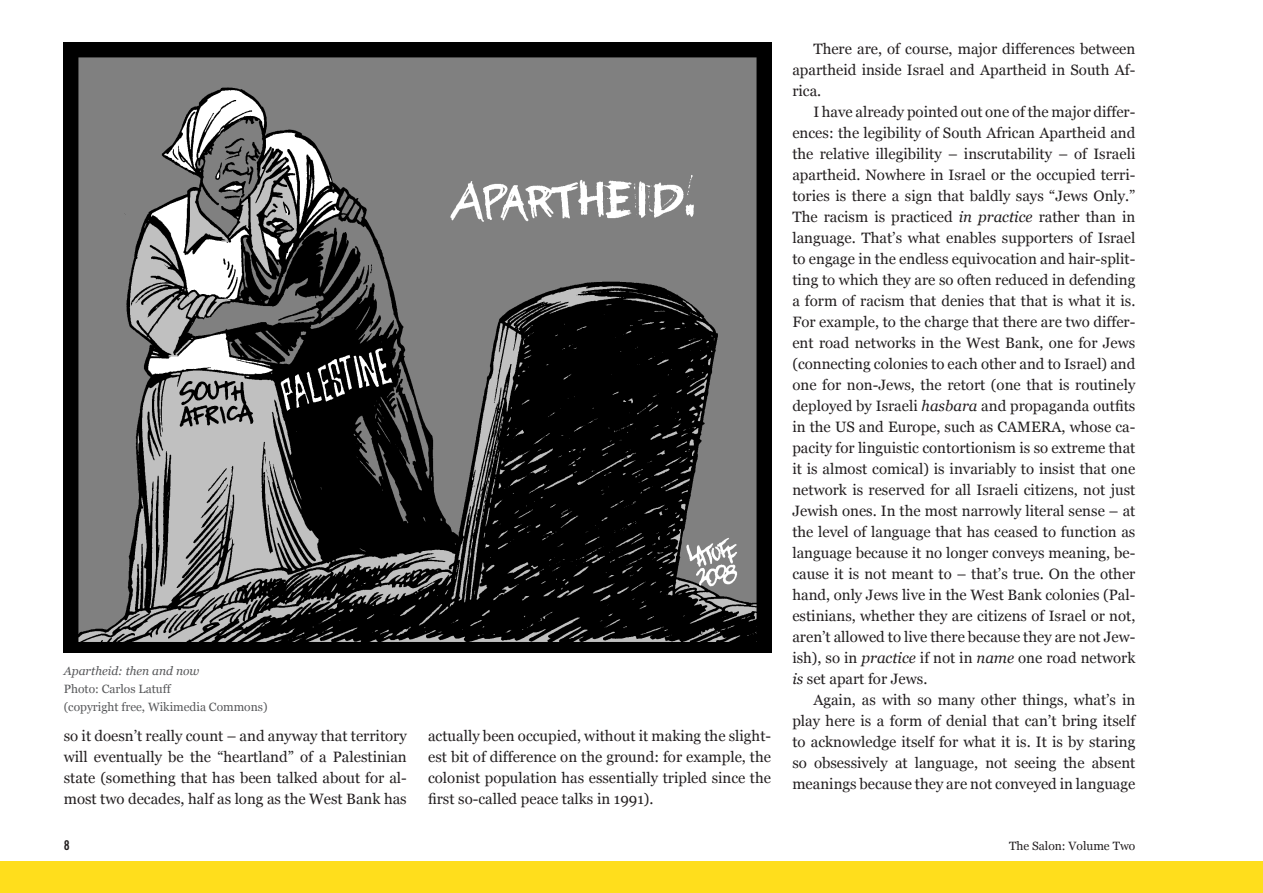
<style>
.page{position:relative;width:1263px;height:893px;background:#fff}
.page>*{position:absolute;margin:0;border:0;box-sizing:border-box;transform-origin:0 0}
.bt_i{font:15px/21px "Georgia";color:#231f20;text-align:justify}
.bt{font:15px/21px "Georgia";color:#231f20;text-align:justify}
.t1{font:13.5px "Trade Gothic Bold Cond Twenty";color:#231f20}
.captions{font:12px "Georgia";color:#57585a}
.captions-2{font:italic 12px "Georgia";color:#57585a}
.t2{font:12px "Georgia";color:#231f20}
.s1{font-style:italic}
</style>
<div class="page">
<div style="left:0;top:861px;width:1263px;height:32px;background:#ffde1c"></div>
<img style="left:64px;top:43px;width:707px;height:610px">
<p class="captions-2" style="left:64px;top:664px;width:137px">Apartheid: then and now</p>
<p class="captions" style="left:64px;top:682px;width:108px">Photo: Carlos Latuff</p>
<p class="captions" style="left:64px;top:700px;width:205px">(copyright free, Wikimedia Commons)</p>
<p class="bt" style="left:64px;top:725px;width:344px">so it doesn’t really count – and anyway that territory will eventually be the “heartland” of a Palestinian state (something that has been talked about for al&shy;most two decades, half as long as the West Bank has</p>
<p class="bt" style="left:428px;top:725px;width:344px">actually been occupied, without it making the slight&shy;est bit of difference on the ground: for example, the colonist population has essentially tripled since the first so-called peace talks in 1991).</p>
<p class="bt_i" style="left:792px;top:39px;width:344px;text-indent:21px">There are, of course, major differences between apartheid inside Israel and Apartheid in South Af&shy;rica.</p>
<p class="bt_i" style="left:792px;top:102px;width:345px;text-indent:21px">I have already pointed out one of the major differ&shy;ences: the legibility of South African Apartheid and the relative illegibility – inscrutability – of Israeli apartheid. Nowhere in Israel or the occupied terri&shy;tories is there a sign that baldly says “Jews Only.” The racism is practiced <span class="s1">in practice</span> rather than in language. That’s what enables supporters of Israel to engage in the endless equivocation and hair-split&shy;ting to which they are so often reduced in defending a form of racism that denies that that is what it is.<br>For example, to the charge that there are two differ&shy;ent road networks in the West Bank, one for Jews (connecting colonies to each other and to Israel) and one for non-Jews, the retort (one that is routinely deployed by Israeli <span class="s1">hasbara</span> and propaganda outfits in the US and Europe, such as CAMERA, whose ca&shy;pacity for linguistic contortionism is so extreme that it is almost comical) is invariably to insist that one network is reserved for all Israeli citizens, not just Jewish ones. In the most narrowly literal sense – at the level of language that has ceased to function as language because it no longer conveys meaning, be&shy;cause it is not meant to – that’s true. On the other hand, only Jews live in the West Bank colonies (Pal&shy;estinians, whether they are citizens of Israel or not, aren’t allowed to live there because they are not Jew&shy;ish), so in <span class="s1">practice</span> if not in <span class="s1">name</span> one road network <span class="s1">is</span> set apart for Jews.</p>
<p class="bt_i" style="left:792px;top:690px;width:344px;text-indent:21px">Again, as with so many other things, what’s in play here is a form of denial that can’t bring itself to acknowledge itself for what it is. It is by staring so obsessively at language, not seeing the absent meanings because they are not conveyed in language</p>
<p class="t1" style="left:64px;top:837px;width:7px">8</p>
<p class="t2" style="left:1009px;top:839px;width:128px">The Salon: Volume Two</p>
</div>
